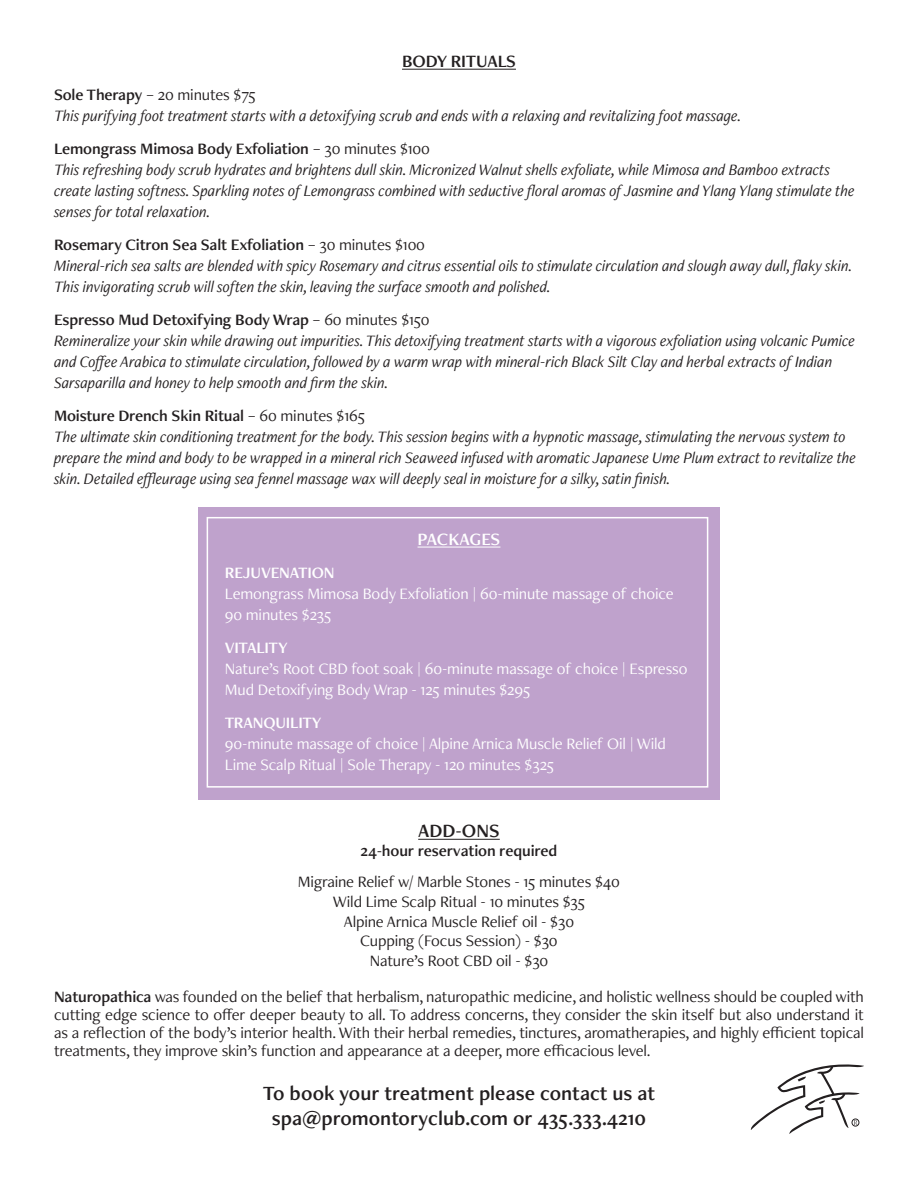
<style>
.page{position:relative;width:918px;height:1188px;background:#fff}
.page>*{position:absolute;margin:0;border:0;box-sizing:border-box;transform-origin:0 0}
.t1{font:21px "Freight Neo Pro Semi";color:#231f20}
.t2{font:19.5px "Freight Neo Pro Semi";color:#231f20}
.t3{font:18px "Freight Neo Pro Semi";color:#231f20}
.t4{font:18px "Freight Neo Pro Semi";letter-spacing:-.02em;color:#fff}
.t5{font:italic 16.5px/21px "Freight Neo Pro";letter-spacing:-.01em;color:#231f20}
.t6{font:16.5px/18px "Freight Neo Pro";letter-spacing:-.01em;color:#231f20;text-align:justify}
.t7{font:16.5px/21px "Freight Neo Pro";letter-spacing:-.01em;color:#fff}
.t8{font:16.5px "Freight Neo Pro Semi";letter-spacing:-.01em;color:#231f20}
.t9{font:16.5px "Freight Neo Pro Semi";letter-spacing:-.01em;color:#fff}
.s1{font-family:"Freight Neo Pro Semi"}
.s2{font-family:"Freight Neo Pro"}
</style>
<div class="page">
<div style="left:198px;top:507px;width:522px;height:292px;background:#bfa2cc"></div>
<svg style="left:750px;top:1064px;width:114px;height:70px"></svg>
<div style="left:852px;top:1119px;width:7px;height:7px;border:1px solid #231f20;border-radius:50%"></div>
<hr style="left:402px;top:69px;width:114px;height:1px;background:#231f20">
<hr style="left:418px;top:547px;width:82px;height:1px;background:#fff">
<hr style="left:418px;top:839px;width:82px;height:1px;background:#231f20">
<div style="left:207px;top:517px;width:501px;height:271px;border:2px solid #fff"></div>
<p class="t3" style="left:402px;top:49px;width:115px">BODY RITUALS</p>
<p class="t6" style="left:54px;top:85px;width:203px"><span class="s1">Sole Therapy</span> – 20 minutes $75</p>
<p class="t5" style="left:54px;top:104px;width:689px">This purifying foot treatment starts with a detoxifying scrub and ends with a relaxing and revitalizing foot massage.</p>
<p class="t8" style="left:54px;top:137px;width:378px">Lemongrass Mimosa Body Exfoliation <span class="s2">– 30 minutes $100</span></p>
<p class="t5" style="left:54px;top:158px;width:802px">This refreshing body scrub hydrates and brightens dull skin. Micronized Walnut shells exfoliate, while Mimosa and Bamboo extracts create lasting softness. Sparkling notes of Lemongrass combined with seductive floral aromas of Jasmine and Ylang Ylang stimulate the senses for total relaxation.</p>
<p class="t8" style="left:54px;top:233px;width:373px">Rosemary Citron Sea Salt Exfoliation <span class="s2">– 30 minutes $100</span></p>
<p class="t5" style="left:54px;top:254px;width:800px">Mineral-rich sea salts are blended with spicy Rosemary and citrus essential oils to stimulate circulation and slough away dull, flaky skin.<br>This invigorating scrub will soften the skin, leaving the surface smooth and polished.</p>
<p class="t8" style="left:54px;top:308px;width:377px">Espresso Mud Detoxifying Body Wrap <span class="s2">– 60 minutes $150</span></p>
<p class="t5" style="left:54px;top:329px;width:803px">Remineralize your skin while drawing out impurities. This detoxifying treatment starts with a vigorous exfoliation using volcanic Pumice and Coffee Arabica to stimulate circulation, followed by a warm wrap with mineral-rich Black Silt Clay and herbal extracts of Indian<br>Sarsaparilla and honey to help smooth and firm the skin.</p>
<p class="t8" style="left:54px;top:404px;width:312px">Moisture Drench Skin Ritual <span class="s2">– 60 minutes $165</span></p>
<p class="t5" style="left:54px;top:425px;width:804px">The ultimate skin conditioning treatment for the body. This session begins with a hypnotic massage, stimulating the nervous system to prepare the mind and body to be wrapped in a mineral rich Seaweed infused with aromatic Japanese Ume Plum extract to revitalize the skin. Detailed effleurage using sea fennel massage wax will deeply seal in moisture for a silky, satin finish.</p>
<p class="t4" style="left:418px;top:527px;width:84px">PACKAGES</p>
<p class="t9" style="left:225px;top:561px;width:111px">REJUVENATION</p>
<p class="t7" style="left:225px;top:582px;width:450px">Lemongrass Mimosa Body Exfoliation | 60-minute massage of choice</p>
<p class="t7" style="left:225px;top:603px;width:108px">90 minutes $235</p>
<p class="t9" style="left:225px;top:636px;width:64px">VITALITY</p>
<p class="t7" style="left:225px;top:657px;width:464px">Nature’s Root CBD foot soak | 60-minute massage of choice | Espresso<br>Mud Detoxifying Body Wrap - 125 minutes $295</p>
<p class="t9" style="left:225px;top:711px;width:98px">TRANQUILITY</p>
<p class="t7" style="left:225px;top:732px;width:443px">90-minute massage of choice | Alpine Arnica Muscle Relief Oil | Wild<br>Lime Scalp Ritual | Sole Therapy - 120 minutes $325</p>
<p class="t2" style="left:418px;top:817px;width:83px">ADD-ONS</p>
<p class="t8" style="left:361px;top:840px;width:198px">24-hour reservation required</p>
<p class="t6" style="left:298px;top:872px;width:324px">Migraine Relief w/ Marble Stones - 15 minutes $40</p>
<p class="t6" style="left:333px;top:892px;width:254px">Wild Lime Scalp Ritual - 10 minutes $35</p>
<p class="t6" style="left:344px;top:912px;width:232px">Alpine Arnica Muscle Relief oil - $30</p>
<p class="t6" style="left:360px;top:932px;width:199px">Cupping (Focus Session) - $30</p>
<p class="t6" style="left:370px;top:951px;width:180px">Nature’s Root CBD oil - $30</p>
<p class="t6" style="left:54px;top:987px;width:812px"><span class="s1">Naturopathica</span> was founded on the belief that herbalism, naturopathic medicine, and holistic wellness should be coupled with cutting edge science to offer deeper beauty to all. To address concerns, they consider the skin itself but also understand it as a reflection of the body’s interior health. With their herbal remedies, tinctures, aromatherapies, and highly efficient topical treatments, they improve skin’s function and appearance at a deeper, more efficacious level.</p>
<p class="t1" style="left:263px;top:1079px;width:394px">To book your treatment please contact us at</p>
<p class="t1" style="left:272px;top:1104px;width:376px">spa@promontoryclub.com or 435.333.4210</p>
</div>
